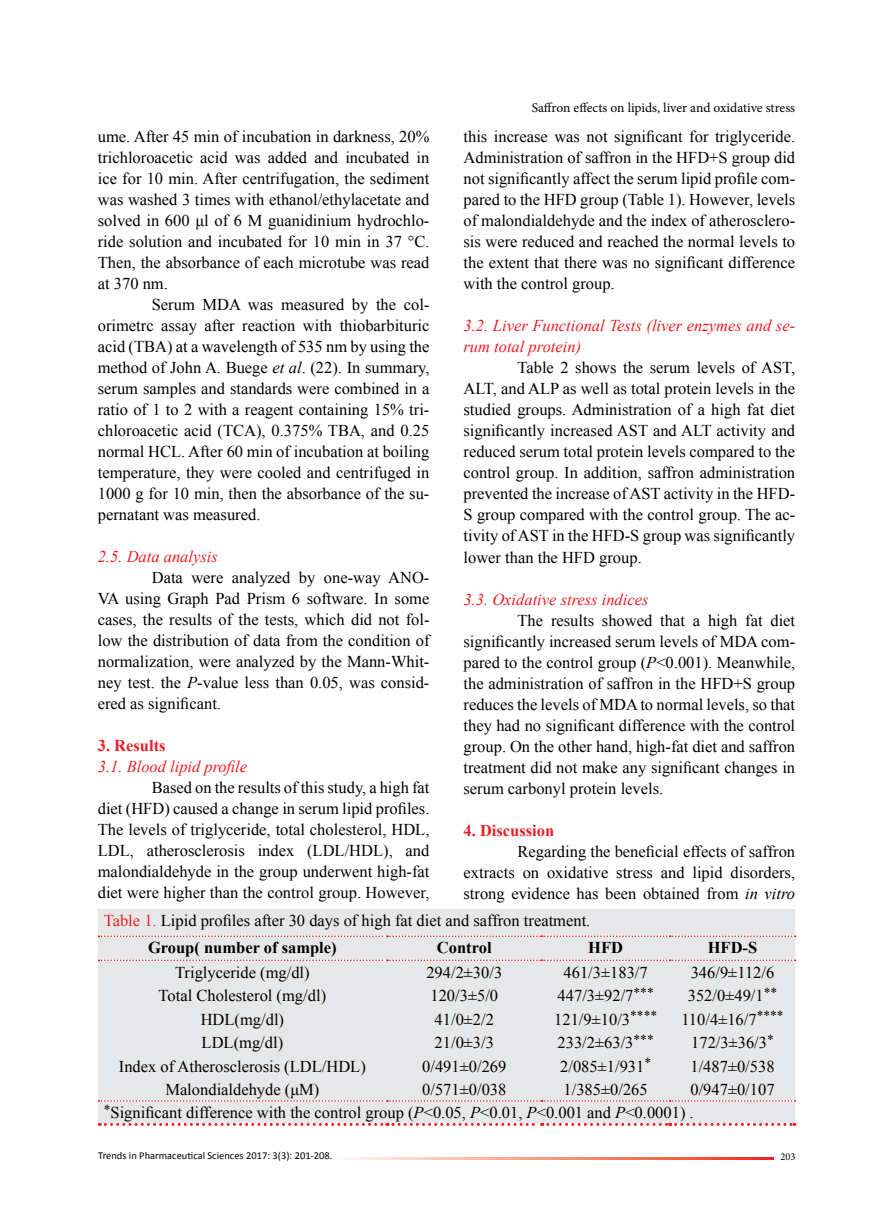
<style>
.page{position:relative;width:893px;height:1212px;background:#fff}
.page>*{position:absolute;margin:0;border:0;box-sizing:border-box;transform-origin:0 0}
.t1{font:16.5px/21px "Times New Roman";color:#000;text-align:justify}
.t2{font:italic 16.5px/21px "Times New Roman";color:#ed1d24}
.t3{font:italic 16.5px "Times New Roman";color:#ed1c25}
.t4{font:700 16.5px "Times New Roman";color:#ed1d24}
.t5{font:700 16.5px "Times New Roman";color:#000}
.t6{font:13.5px "Minion Pro";letter-spacing:-.005em;color:#000}
.t7{font:10.5px "Calibri";color:#000}
.t8{font:10.5px "Minion Pro";color:#000}
.s1{font-style:italic}
.s2{color:#ed1d24}
.s3{color:#ed1c25}
.s4{font-weight:700}
</style>
<div class="page">
<div style="left:98px;top:909px;width:697px;height:215px;background:#e6e7e8"></div>
<svg style="left:99px;top:1100px;width:697px;height:2px"></svg>
<svg style="left:99px;top:935px;width:697px;height:2px"></svg>
<svg style="left:99px;top:959px;width:697px;height:2px"></svg>
<svg style="left:99px;top:1123px;width:696px;height:3px"></svg>
<svg style="left:344px;top:1158px;width:430px;height:2px"></svg>
<p class="t6" style="left:532px;top:99px;width:265px">Saffron effects on lipids, liver and oxidative stress</p>
<p class="t1" style="left:98px;top:126px;width:333px">ume. After 45 min of incubation in darkness, 20% trichloroacetic acid was added and incubated in ice for 10 min. After centrifugation, the sediment was washed 3 times with ethanol/ethylacetate and solved in 600 μl of 6 M guanidinium hydrochlo&shy;ride solution and incubated for 10 min in 37 °C.<br>Then, the absorbance of each microtube was read at 370 nm.</p>
<p class="t1" style="left:98px;top:294px;width:333px;text-indent:54px">Serum MDA was measured by the col&shy;orimetrc assay after reaction with thiobarbituric acid (TBA) at a wavelength of 535 nm by using the method of John A. Buege <span class="s1">et al</span>. (22). In summary, serum samples and standards were combined in a ratio of 1 to 2 with a reagent containing 15% tri&shy;chloroacetic acid (TCA), 0.375% TBA, and 0.25 normal HCL. After 60 min of incubation at boiling temperature, they were cooled and centrifuged in 1000 g for 10 min, then the absorbance of the su&shy;pernatant was measured.</p>
<p class="t2" style="left:98px;top:546px;width:122px">2.5. Data analysis</p>
<p class="t1" style="left:98px;top:567px;width:333px;text-indent:54px">Data were analyzed by one-way ANO-VA using Graph Pad Prism 6 software. In some cases, the results of the tests, which did not fol&shy;low the distribution of data from the condition of normalization, were analyzed by the Mann-Whit&shy;ney test. the <span class="s1">P</span>-value less than 0.05, was consid&shy;ered as significant.</p>
<p class="t4" style="left:98px;top:734px;width:69px">3. Results</p>
<p class="t2" style="left:98px;top:756px;width:151px">3.1. Blood lipid profile</p>
<p class="t1" style="left:98px;top:777px;width:333px;text-indent:54px">Based on the results of this study, a high fat diet (HFD) caused a change in serum lipid profiles.<br>The levels of triglyceride, total cholesterol, HDL, LDL, atherosclerosis index (LDL/HDL), and malondialdehyde in the group underwent high-fat diet were higher than the control group. However,</p>
<p class="t1" style="left:463px;top:126px;width:333px">this increase was not significant for triglyceride.<br>Administration of saffron in the HFD+S group did not significantly affect the serum lipid profile com&shy;pared to the HFD group (Table 1). However, levels of malondialdehyde and the index of atherosclero&shy;sis were reduced and reached the normal levels to the extent that there was no significant difference with the control group.</p>
<p class="t2" style="left:463px;top:315px;width:333px">3.2. Liver Functional Tests (liver enzymes and se&shy;rum total protein)</p>
<p class="t1" style="left:463px;top:357px;width:333px;text-indent:54px">Table 2 shows the serum levels of AST, ALT, and ALP as well as total protein levels in the studied groups. Administration of a high fat diet significantly increased AST and ALT activity and reduced serum total protein levels compared to the control group. In addition, saffron administration prevented the increase of AST activity in the HFD-S group compared with the control group. The ac&shy;tivity of AST in the HFD-S group was significantly lower than the HFD group.</p>
<p class="t3" style="left:463px;top:588px;width:186px"><span class="s2">3.3.</span> Oxidative stress indices</p>
<p class="t1" style="left:517px;top:609px;width:279px">The results showed that a high fat diet</p>
<p class="t1" style="left:463px;top:630px;width:333px">significantly increased serum levels of MDA com-</p>
<p class="t1" style="left:463px;top:651px;width:333px">pared to the control group (<span class="s1">P</span>&lt;0.001). Meanwhile,</p>
<p class="t1" style="left:463px;top:672px;width:333px">the administration of saffron in the HFD+S group</p>
<p class="t1" style="left:463px;top:693px;width:333px">reduces the levels of MDA to normal levels, so that</p>
<p class="t1" style="left:463px;top:714px;width:333px">they had no significant difference with the control</p>
<p class="t1" style="left:463px;top:735px;width:333px">group. On the other hand, high-fat diet and saffron</p>
<p class="t1" style="left:463px;top:756px;width:333px">treatment did not make any significant changes in</p>
<p class="t1" style="left:463px;top:777px;width:201px">serum carbonyl protein levels.</p>
<p class="t4" style="left:463px;top:819px;width:92px">4. Discussion</p>
<p class="t1" style="left:463px;top:840px;width:333px;text-indent:54px">Regarding the beneficial effects of saffron extracts on oxidative stress and lipid disorders, strong evidence has been obtained from <span class="s1">in vitro</span></p>
<p class="t1" style="left:148px;top:907px;width:444px;line-height:27px;text-indent:-44px"><span class="s3">Table 1.</span> Lipid profiles after 30 days of high fat diet and saffron treatment.<br><span class="s4">Group( number of sample)</span></p>
<p class="t5" style="left:437px;top:936px;width:56px">Control</p>
<p class="t5" style="left:588px;top:936px;width:36px">HFD</p>
<p class="t5" style="left:708px;top:936px;width:51px">HFD-S</p>
<p class="t1" style="left:175px;top:961px;width:136px">Triglyceride (mg/dl)</p>
<p class="t1" style="left:426px;top:961px;width:77px">294/2±30/3</p>
<p class="t1" style="left:564px;top:961px;width:86px">461/3±183/7</p>
<p class="t1" style="left:691px;top:961px;width:85px">346/9±112/6</p>
<p class="t1" style="left:159px;top:985px;width:169px">Total Cholesterol (mg/dl)</p>
<p class="t1" style="left:430px;top:985px;width:69px">120/3±5/0</p>
<p class="t1" style="left:558px;top:985px;width:98px">447/3±92/7<sup>***</sup></p>
<p class="t1" style="left:688px;top:985px;width:91px">352/0±49/1<sup>**</sup></p>
<p class="t1" style="left:201px;top:1008px;width:85px">HDL(mg/dl)</p>
<p class="t1" style="left:435px;top:1008px;width:61px">41/0±2/2</p>
<p class="t1" style="left:554px;top:1008px;width:104px">121/9±10/3<sup>****</sup></p>
<p class="t1" style="left:681px;top:1008px;width:104px">110/4±16/7<sup>****</sup></p>
<p class="t1" style="left:202px;top:1032px;width:83px">LDL(mg/dl)</p>
<p class="t1" style="left:435px;top:1032px;width:61px">21/0±3/3</p>
<p class="t1" style="left:558px;top:1032px;width:98px">233/2±63/3<sup>***</sup></p>
<p class="t1" style="left:691px;top:1032px;width:84px">172/3±36/3<sup>*</sup></p>
<p class="t1" style="left:119px;top:1055px;width:248px">Index of Atherosclerosis (LDL/HDL)</p>
<p class="t1" style="left:422px;top:1055px;width:86px">0/491±0/269</p>
<p class="t1" style="left:560px;top:1055px;width:92px">2/085±1/931<sup>*</sup></p>
<p class="t1" style="left:690px;top:1055px;width:86px">1/487±0/538</p>
<p class="t1" style="left:165px;top:1079px;width:156px">Malondialdehyde (μM)</p>
<p class="t1" style="left:422px;top:1079px;width:86px">0/571±0/038</p>
<p class="t1" style="left:564px;top:1079px;width:86px">1/385±0/265</p>
<p class="t1" style="left:104px;top:1077px;width:672px;line-height:23.4px;text-indent:587px">0/947±0/107 <sup>*</sup>Significant difference with the control group (<span class="s1">P</span>&lt;0.05, <span class="s1">P</span>&lt;0.01, <span class="s1">P</span>&lt;0.001 and <span class="s1">P</span>&lt;0.0001) .</p>
<p class="t7" style="left:98px;top:1149px;width:236px">Trends in Pharmaceutical Sciences 2017: 3(3): 201-208.</p>
<p class="t8" style="left:780px;top:1150px;width:17px">203</p>
</div>
